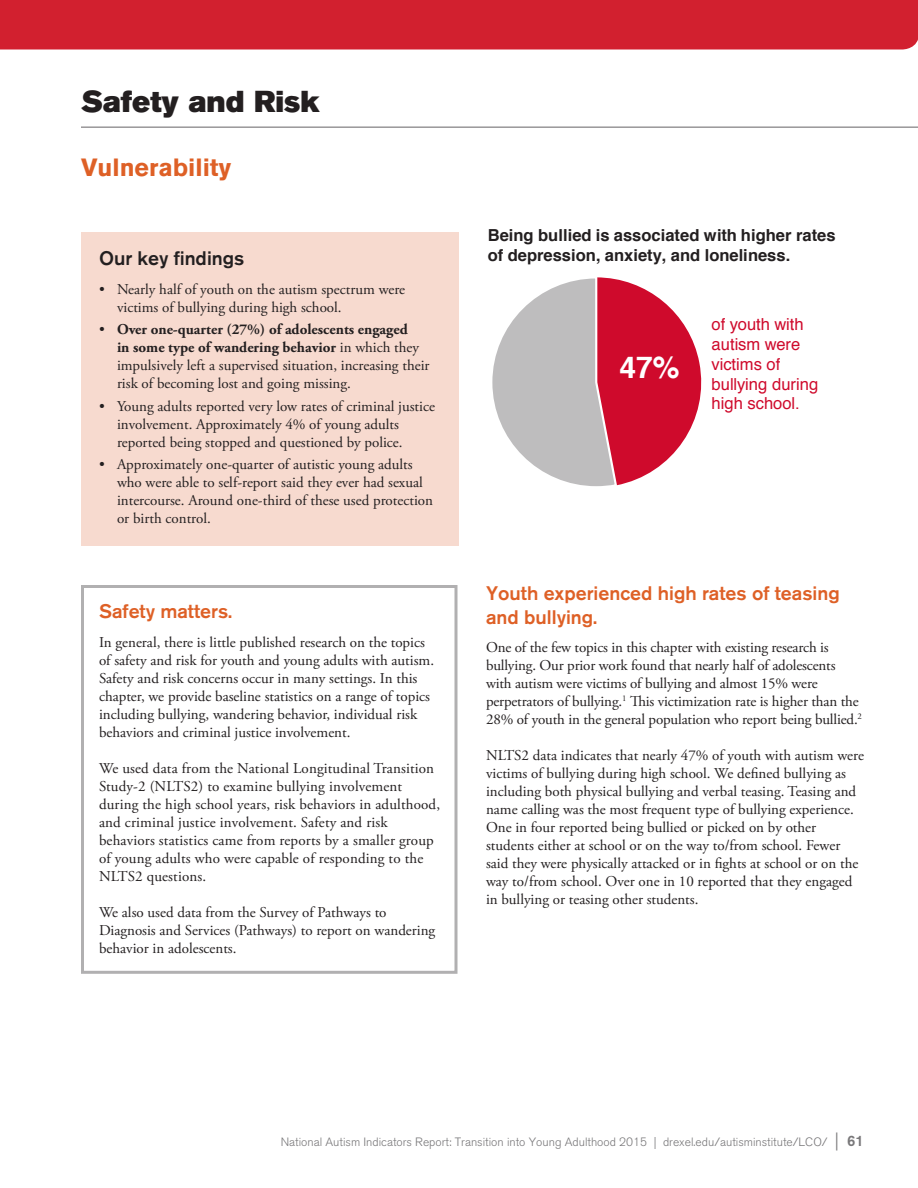
<style>
.page{position:relative;width:918px;height:1188px;background:#fff}
.page>*{position:absolute;margin:0;border:0;box-sizing:border-box;transform-origin:0 0}
.t1{font:700 30.15px "Helvetica";color:#fff}
.t2{font:30px "Akzidenz Grotesk BE Super";color:#231f20}
.t3{font:700 24.75px "Akzidenz Grotesk BE";color:#de6026}
.Subhead{font:500 19.5px/23.4px "Akzidenz Grotesk BE";color:#de6026}
.Subhead-2{font:500 19.5px "Akzidenz Grotesk BE";color:#231f20}
.t4{font:16.65px "Helvetica";letter-spacing:-.005em;color:#cf0a2c}
.t5{font:700 16.5px/19.8px "Helvetica";color:#231f20}
.t6{font:16.5px/19.8px "Helvetica";color:#cf0a2c}
.Body{font:15px/18px "Adobe Garamond Pro";color:#231f20}
.t7{font:300 12px "Akzidenz Grotesk BE";color:#787779}
.s1{font-weight:700}
.s2{font-size:18px}
.s3{font-weight:500;font-size:15px}
</style>
<div class="page">
<hr style="left:81px;top:126px;width:837px;height:2px;background:#999799">
<div style="left:1px;top:0;width:917px;height:49px;background:#d2202f"></div>
<svg style="left:0;top:0;width:1px;height:50px"></svg>
<div style="left:81px;top:232px;width:378px;height:313px;background:#f7dacf"></div>
<svg style="left:492px;top:277px;width:210px;height:210px"></svg>
<div style="left:81px;top:585px;width:377px;height:389px;border:3px solid #b1b0b1"></div>
<p class="t2" style="left:81px;top:84px;width:240px">Safety and Risk</p>
<p class="t3" style="left:81px;top:153px;width:152px">Vulnerability</p>
<p class="Subhead-2" style="left:99px;top:247px;width:147px">Our key findings</p>
<p class="Body" style="left:117px;top:281px;width:290px;text-indent:-18px">• Nearly half of youth on the autism spectrum were victims of bullying during high school.</p>
<p class="Body" style="left:117px;top:321px;width:314px;text-indent:-18px">• <span class="s1">Over one-quarter (27%) of adolescents engaged<br>in some type of wandering behavior</span> in which they impulsively left a supervised situation, increasing their risk of becoming lost and going missing.</p>
<p class="Body" style="left:117px;top:398px;width:319px;text-indent:-18px">• Young adults reported very low rates of criminal justice involvement. Approximately 4% of young adults reported being stopped and questioned by police.</p>
<p class="Body" style="left:117px;top:456px;width:318px;text-indent:-18px">• Approximately one-quarter of autistic young adults who were able to self-report said they ever had sexual intercourse. Around one-third of these used protection or birth control.</p>
<p class="Subhead" style="left:99px;top:600px;width:135px">Safety matters.</p>
<p class="Body" style="left:99px;top:634px;width:337px">In general, there is little published research on the topics of safety and risk for youth and young adults with autism.<br>Safety and risk concerns occur in many settings. In this chapter, we provide baseline statistics on a range of topics including bullying, wandering behavior, individual risk behaviors and criminal justice involvement.</p>
<p class="Body" style="left:99px;top:760px;width:343px">We used data from the National Longitudinal Transition Study-2 (NLTS2) to examine bullying involvement during the high school years, risk behaviors in adulthood, and criminal justice involvement. Safety and risk behaviors statistics came from reports by a smaller group of young adults who were capable of responding to the NLTS2 questions.</p>
<p class="Body" style="left:99px;top:904px;width:338px">We also used data from the Survey of Pathways to<br>Diagnosis and Services (Pathways) to report on wandering behavior in adolescents.</p>
<p class="t5" style="left:488px;top:225px;width:349px">Being bullied is associated with higher rates of depression, anxiety, and loneliness.</p>
<h1 class="t1" style="left:619px;top:343px;width:62px">47%</h1>
<p class="t4" style="left:712px;top:311px;width:94px">of youth with</p>
<p class="t6" style="left:712px;top:335px;width:90px">autism were victims of</p>
<p class="t4" style="left:712px;top:371px;width:108px">bullying during</p>
<p class="t6" style="left:712px;top:394px;width:90px">high school.</p>
<p class="Subhead" style="left:486px;top:582px;width:355px">Youth experienced high rates of teasing and bullying.</p>
<p class="Body" style="left:486px;top:639px;width:378px">One of the few topics in this chapter with existing research is bullying. Our prior work found that nearly half of adolescents with autism were victims of bullying and almost 15% were perpetrators of bullying.<sup>1</sup> This victimization rate is higher than the 28% of youth in the general population who report being bullied.<sup>2</sup></p>
<p class="Body" style="left:486px;top:747px;width:379px">NLTS2 data indicates that nearly 47% of youth with autism were victims of bullying during high school. We defined bullying as including both physical bullying and verbal teasing. Teasing and name calling was the most frequent type of bullying experience.<br>One in four reported being bullied or picked on by other students either at school or on the way to/from school. Fewer said they were physically attacked or in fights at school or on the way to/from school. Over one in 10 reported that they engaged in bullying or teasing other students.</p>
<p class="t7" style="left:281px;top:1136px;width:585px">National Autism Indicators Report: Transition into Young Adulthood 2015 | drexel.edu/autisminstitute/LCO/ <span class="s2">|</span> <span class="s3">61</span></p>
</div>
